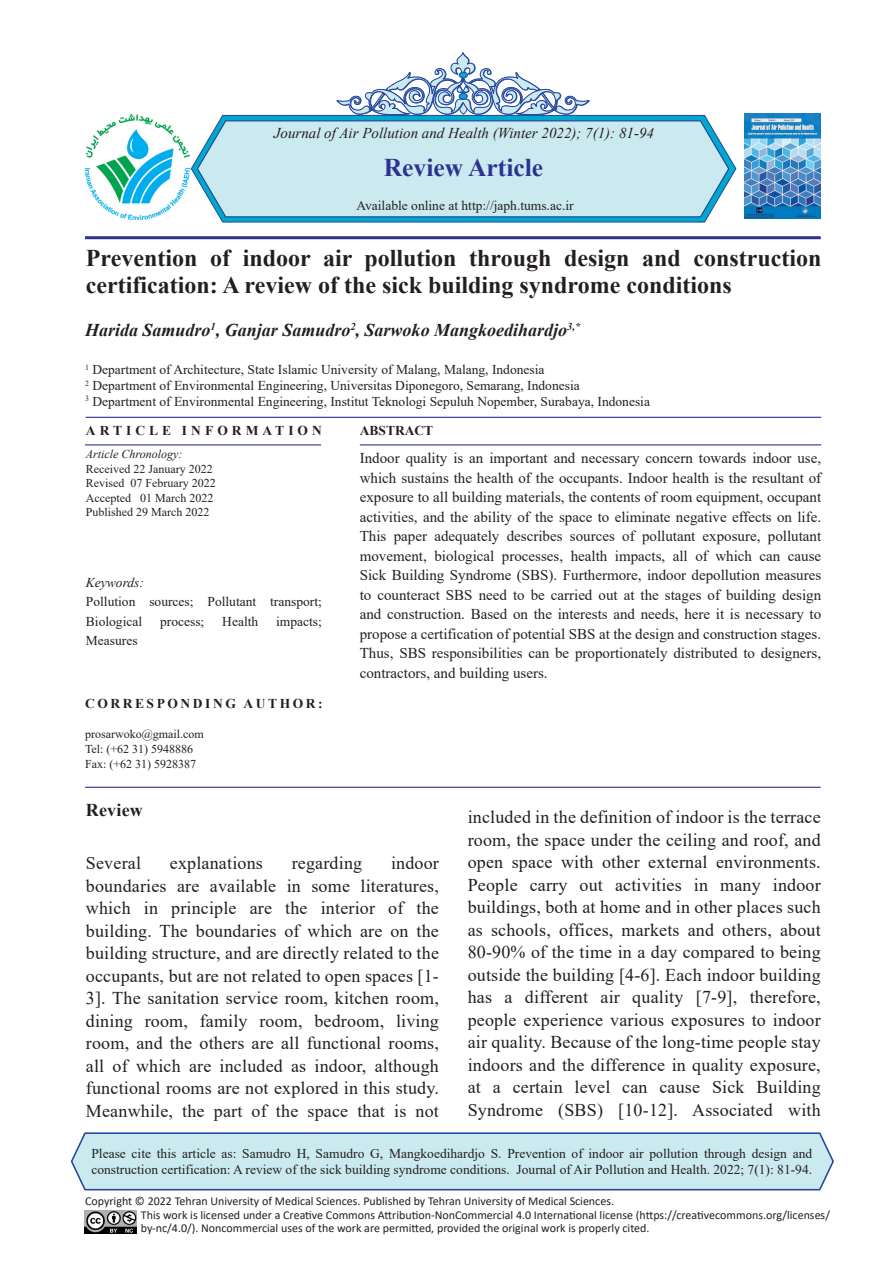
<style>
.page{position:relative;width:893px;height:1263px;background:#fff}
.page>*{position:absolute;margin:0;border:0;box-sizing:border-box;transform-origin:0 0}
.t1{font:700 25.5px "Times New Roman";color:#2e3192}
.t2{font:700 24px/27.6px "Times New Roman";color:#231f20}
.t3{font:18px/22.5px "Times New Roman";letter-spacing:.01em;color:#231f20;text-align:justify}
.t4{font:italic 700 18px "Times New Roman";color:#231f20}
.t5{font:700 18px "Times New Roman";letter-spacing:.01em;color:#231f20}
.t6{font:15px/19.5px "Times New Roman";color:#231f20;text-align:justify}
.t7{font:italic 15px "Times New Roman";color:#231f20}
.t8{font:13.5px/16.5px "Times New Roman";color:#231f20}
.t9{font:700 13.5px "Times New Roman";letter-spacing:.19em;color:#231f20}
.t10{font:700 13.5px "Times New Roman";letter-spacing:.3em;color:#231f20}
.t11{font:italic 13.5px "Times New Roman";color:#231f20}
.t12{font:700 13.5px "Times New Roman";color:#231f20}
.t13{font:12px/13.5px "Calibri";color:#231f20}
.t14{font:12px "Times New Roman";color:#231f20}
.t15{font:italic 12px "Times New Roman";color:#231f20}
</style>
<div class="page">
<svg style="left:70px;top:1132px;width:764px;height:59px;background:#c3e1ea"></svg>
<svg style="left:336px;top:52px;width:254px;height:63px"></svg>
<svg style="left:460px;top:103px;width:7px;height:11px"></svg>
<div style="left:459px;top:103px;width:8px;height:11px;border:1px solid #25469d;border-radius:50%"></div>
<div style="left:459px;top:72px;width:8px;height:6px;background:#00a9cc;border-radius:50%"></div>
<div style="left:459px;top:72px;width:9px;height:6px;border:1px solid #25469d;border-radius:50%"></div>
<div style="left:459px;top:93px;width:8px;height:6px;background:#00a9cc;border-radius:50%"></div>
<div style="left:459px;top:93px;width:9px;height:6px;border:1px solid #25469d;border-radius:50%"></div>
<svg style="left:190px;top:115px;width:547px;height:108px;fill:#00a9cc"></svg>
<svg style="left:196px;top:120px;width:534px;height:98px;background:#c2e4ec"></svg>
<hr style="left:85px;top:236px;width:736px;height:3px;background:#2e3192">
<hr style="left:86px;top:417px;width:735px;height:1px;background:#2e3192">
<hr style="left:85px;top:787px;width:736px;height:1px;background:#2e3192">
<hr style="left:360px;top:444px;width:461px;height:1px;background:#2e3192">
<hr style="left:85px;top:444px;width:236px;height:1px;background:#2e3192">
<img style="left:744px;top:113px;width:77px;height:105px">
<img style="left:85px;top:114px;width:105px;height:105px">
<img style="left:85px;top:1210px;width:51px;height:23px">
<p class="t7" style="left:274px;top:123px;width:382px">Journal of Air Pollution and Health (Winter 2022); 7(1): 81-94</p>
<p class="t1" style="left:384px;top:149px;width:161px">Review Article</p>
<p class="t8" style="left:356px;top:197px;width:219px">Available online at http://japh.tums.ac.ir</p>
<p class="t2" style="left:86px;top:243px;width:737px">Prevention of indoor air pollution through design and construction certification: A review of the sick building syndrome conditions</p>
<p class="t4" style="left:85px;top:317px;width:497px">Harida Samudro<sup>1</sup>, Ganjar Samudro<sup>2</sup>, Sarwoko Mangkoedihardjo<sup>3,*</sup></p>
<p class="t8" style="left:85px;top:361px;width:461px"><sup>1</sup> Department of Architecture, State Islamic University of Malang, Malang, Indonesia</p>
<p class="t8" style="left:85px;top:377px;width:496px"><sup>2</sup> Department of Environmental Engineering, Universitas Diponegoro, Semarang, Indonesia</p>
<p class="t8" style="left:85px;top:392px;width:566px"><sup>3</sup> Department of Environmental Engineering, Institut Teknologi Sepuluh Nopember, Surabaya, Indonesia</p>
<p class="t10" style="left:86px;top:421px;width:237px">ARTICLE INFORMATION</p>
<p class="t15" style="left:86px;top:446px;width:98px">Article Chronology:</p>
<p class="t14" style="left:86px;top:460px;width:128px">Received 22 January 2022</p>
<p class="t14" style="left:86px;top:475px;width:131px">Revised 07 February 2022</p>
<p class="t14" style="left:86px;top:489px;width:129px">Accepted 01 March 2022</p>
<p class="t14" style="left:86px;top:503px;width:125px">Published 29 March 2022</p>
<p class="t12" style="left:360px;top:421px;width:75px">ABSTRACT</p>
<p class="t6" style="left:360px;top:448px;width:463px">Indoor quality is an important and necessary concern towards indoor use, which sustains the health of the occupants. Indoor health is the resultant of exposure to all building materials, the contents of room equipment, occupant activities, and the ability of the space to eliminate negative effects on life.<br>This paper adequately describes sources of pollutant exposure, pollutant movement, biological processes, health impacts, all of which can cause Sick Building Syndrome (SBS). Furthermore, indoor depollution measures to counteract SBS need to be carried out at the stages of building design and construction. Based on the interests and needs, here it is necessary to propose a certification of potential SBS at the design and construction stages.<br>Thus, SBS responsibilities can be proportionately distributed to designers, contractors, and building users.</p>
<p class="t11" style="left:86px;top:573px;width:59px">Keywords:</p>
<p class="t8" style="left:86px;top:592px;width:237px;line-height:19.5px">Pollution sources; Pollutant transport;<br>Biological</p>
<p class="t8" style="left:160px;top:613px;width:46px">process;</p>
<p class="t8" style="left:222px;top:613px;width:37px">Health</p>
<p class="t8" style="left:276px;top:613px;width:47px">impacts;</p>
<p class="t8" style="left:86px;top:632px;width:53px">Measures</p>
<p class="t9" style="left:85px;top:693px;width:239px">CORRESPONDING AUTHOR:</p>
<p class="t14" style="left:85px;top:725px;width:120px">prosarwoko@gmail.com</p>
<p class="t14" style="left:85px;top:740px;width:110px">Tel: (+62 31) 5948886</p>
<p class="t14" style="left:85px;top:755px;width:113px">Fax: (+62 31) 5928387</p>
<p class="t5" style="left:86px;top:797px;width:58px">Review</p>
<p class="t3" style="left:86px;top:851px;width:355px;text-indent:305px">indoor boundaries are available in some literatures, which in principle are the interior of the building. The boundaries of which are on the building structure, and are directly related to the occupants, but are not related to open spaces [1- 3]. The sanitation service room, kitchen room, dining room, family room, bedroom, living room, and the others are all functional rooms, all of which are included as indoor, although functional rooms are not explored in this study.<br>Meanwhile, the part of the space that is not</p>
<p class="t3" style="left:86px;top:851px;width:57px">Several</p>
<p class="t3" style="left:170px;top:851px;width:94px">explanations</p>
<p class="t3" style="left:292px;top:851px;width:72px">regarding</p>
<p class="t3" style="left:468px;top:805px;width:355px">included in the definition of indoor is the terrace room, the space under the ceiling and roof, and open space with other external environments.<br>People carry out activities in many indoor buildings, both at home and in other places such as schools, offices, markets and others, about 80-90% of the time in a day compared to being outside the building [4-6]. Each indoor building has a different air quality [7-9], therefore, people experience various exposures to indoor air quality. Because of the long-time people stay indoors and the difference in quality exposure, at a certain level can cause Sick Building Syndrome (SBS) [10-12]. Associated with</p>
<p class="t8" style="left:91px;top:1144px;width:722px">Please cite this article as: Samudro H, Samudro G, Mangkoedihardjo S. Prevention of indoor air pollution through design and construction certification: A review of the sick building syndrome conditions. Journal of Air Pollution and Health. 2022; 7(1): 81-94.</p>
<p class="t13" style="left:85px;top:1194px;width:530px">Copyright © 2022 Tehran University of Medical Sciences. Published by Tehran University of Medical Sciences.</p>
<p class="t13" style="left:141px;top:1208px;width:691px">This work is licensed under a Creative Commons Attribution-NonCommercial 4.0 International license (https://creativecommons.org/licenses/ by-nc/4.0/). Noncommercial uses of the work are permitted, provided the original work is properly cited.</p>
</div>
